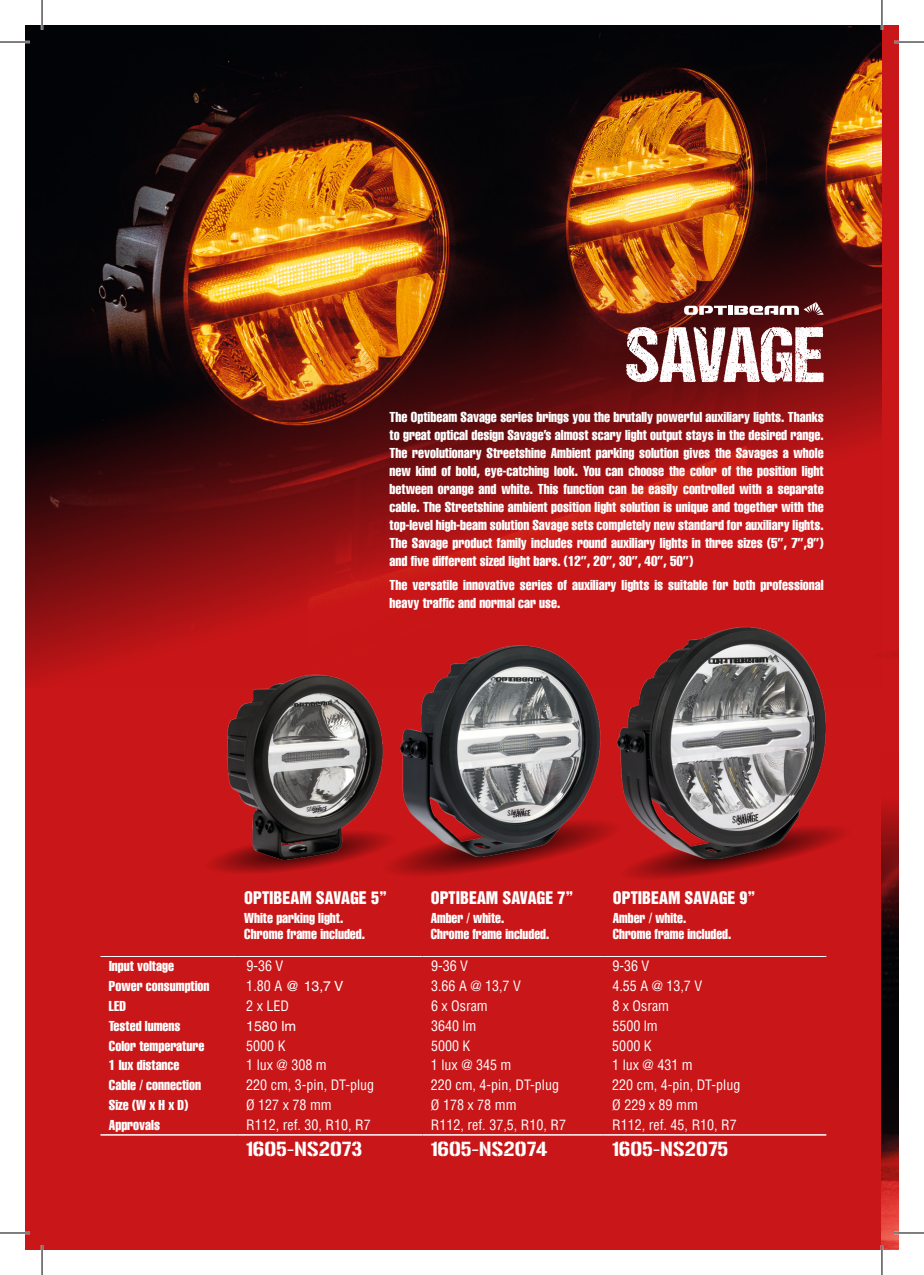
<style>
.page{position:relative;width:924px;height:1275px;background:#fff}
.page>*{position:absolute;margin:0;border:0;box-sizing:border-box;transform-origin:0 0}
.t1{font:18px "Gunplay";color:#fff}
.t2{font:16px "Helvetica Inserat LT Pro";color:#fff}
.t3{font:extra-condensed 14px/18px "Helvetica LT Pro";color:#fff}
.t4{font:condensed 14px "Helvetica LT Pro";color:#fff}
.t5{font:14px "Helvetica LT Pro";color:#fff}
.s1{font-stretch:condensed}
</style>
<div class="page">
<div style="left:25px;top:25px;width:873px;height:1225px;background:#c91618"></div>
<img style="left:25px;top:25px;width:856px;height:657px">
<img style="left:881px;top:804px;width:17px;height:446px">
<img style="left:612px;top:623px;width:220px;height:192px">
<img style="left:224px;top:671px;width:161px;height:144px">
<svg style="left:211px;top:815px;width:633px;height:64px"></svg>
<img style="left:397px;top:642px;width:208px;height:215px">
<hr style="left:100px;top:956px;width:138px;height:1px;background:#fff">
<hr style="left:238px;top:956px;width:184px;height:1px;background:#fff">
<hr style="left:422px;top:956px;width:181px;height:1px;background:#fff">
<hr style="left:603px;top:956px;width:222px;height:1px;background:#fff">
<hr style="left:100px;top:1134px;width:138px;height:1px;background:#fff">
<hr style="left:238px;top:1134px;width:184px;height:1px;background:#fff">
<hr style="left:422px;top:1134px;width:181px;height:1px;background:#fff">
<hr style="left:603px;top:1134px;width:222px;height:1px;background:#fff">
<svg style="left:844px;top:614px;width:54px;height:50px"></svg>
<svg style="left:683px;top:302px;width:140px;height:13px;background:#997778"></svg>
<svg style="left:626px;top:327px;width:197px;height:55px;background:#be9e9e"></svg>
<hr style="left:0;top:41px;width:30px;height:2px;background:#fff">
<hr style="left:893px;top:41px;width:30px;height:2px;background:#fff">
<hr style="left:0;top:1231px;width:30px;height:3px;background:#fff">
<hr style="left:893px;top:1231px;width:30px;height:3px;background:#fff">
<hr style="left:41px;top:0;width:2px;height:30px;background:#fff">
<hr style="left:41px;top:1245px;width:2px;height:30px;background:#fff">
<hr style="left:880px;top:0;width:2px;height:30px;background:#fff">
<hr style="left:880px;top:1245px;width:2px;height:30px;background:#fff">
<hr style="left:0;top:42px;width:30px;height:1px;background:#000">
<hr style="left:893px;top:42px;width:30px;height:1px;background:#000">
<hr style="left:0;top:1232px;width:30px;height:1px;background:#000">
<hr style="left:893px;top:1232px;width:30px;height:1px;background:#000">
<hr style="left:42px;top:0;width:1px;height:30px;background:#000">
<hr style="left:42px;top:1245px;width:1px;height:30px;background:#000">
<hr style="left:881px;top:0;width:1px;height:30px;background:#000">
<hr style="left:881px;top:1245px;width:1px;height:30px;background:#000">
<p class="t3" style="left:389px;top:408px;width:435px;text-align:justify">The Optibeam Savage series brings you the brutally powerful auxiliary lights. Thanks to great optical design Savage’s almost scary light output stays in the desired range.<br>The revolutionary Streetshine Ambient parking solution gives the Savages a whole new kind of bold, eye-catching look. You can choose the color of the position light between orange and white. This function can be easily controlled with a separate cable. The Streetshine ambient position light solution is unique and together with the top-level high-beam solution Savage sets completely new standard for auxiliary lights.<br>The Savage product family includes round auxiliary lights in three sizes (5”, 7”,9”) and five different sized light bars. (12”, 20”, 30”, 40”, 50”)</p>
<p class="t3" style="left:389px;top:575px;width:435px">The versatile innovative series of auxiliary lights is suitable for both professional heavy traffic and normal car use.</p>
<p class="t2" style="left:244px;top:888px;width:144px">OPTIBEAM SAVAGE 5”</p>
<p class="t3" style="left:244px;top:909px;width:122px;line-height:16px">White parking light.<br>Chrome frame included.</p>
<p class="t2" style="left:430px;top:888px;width:144px">OPTIBEAM SAVAGE 7”</p>
<p class="t3" style="left:430px;top:909px;width:120px;line-height:16px">Amber / white.<br>Chrome frame included.</p>
<p class="t2" style="left:612px;top:888px;width:144px">OPTIBEAM SAVAGE 9”</p>
<p class="t3" style="left:612px;top:909px;width:120px;line-height:16px">Amber / white.<br>Chrome frame included.</p>
<p class="t3" style="left:109px;top:957px;width:66px">Input voltage</p>
<p class="t4" style="left:246px;top:957px;width:38px">9-36 V</p>
<p class="t4" style="left:431px;top:957px;width:38px">9-36 V</p>
<p class="t4" style="left:612px;top:957px;width:38px">9-36 V</p>
<p class="t3" style="left:109px;top:977px;width:102px">Power consumption</p>
<p class="t5" style="left:246px;top:978px;width:99px"><span class="s1">1.80 A</span> @ 13,7 V</p>
<p class="t4" style="left:431px;top:977px;width:91px">3.66 A @ 13,7 V</p>
<p class="t4" style="left:612px;top:977px;width:91px">4.55 A @ 13,7 V</p>
<p class="t3" style="left:109px;top:996px;width:18px">LED</p>
<p class="t4" style="left:246px;top:997px;width:44px">2 x LED</p>
<p class="t4" style="left:431px;top:997px;width:58px">6 x Osram</p>
<p class="t4" style="left:612px;top:997px;width:58px">8 x Osram</p>
<p class="t3" style="left:109px;top:1016px;width:73px">Tested lumens</p>
<p class="t5" style="left:246px;top:1017px;width:51px">1580 lm</p>
<p class="t4" style="left:431px;top:1017px;width:47px">3640 lm</p>
<p class="t4" style="left:612px;top:1017px;width:47px">5500 lm</p>
<p class="t3" style="left:109px;top:1036px;width:97px">Color temperature</p>
<p class="t4" style="left:246px;top:1036px;width:41px">5000 K</p>
<p class="t4" style="left:431px;top:1036px;width:41px">5000 K</p>
<p class="t4" style="left:612px;top:1036px;width:41px">5000 K</p>
<p class="t3" style="left:109px;top:1056px;width:72px">1 lux distance</p>
<p class="t4" style="left:246px;top:1056px;width:82px">1 lux @ 308 m</p>
<p class="t4" style="left:431px;top:1056px;width:82px">1 lux @ 345 m</p>
<p class="t4" style="left:612px;top:1056px;width:82px">1 lux @ 431 m</p>
<p class="t3" style="left:109px;top:1076px;width:94px">Cable / connection</p>
<p class="t4" style="left:246px;top:1076px;width:129px">220 cm, 3-pin, DT-plug</p>
<p class="t4" style="left:431px;top:1076px;width:129px">220 cm, 4-pin, DT-plug</p>
<p class="t4" style="left:612px;top:1076px;width:129px">220 cm, 4-pin, DT-plug</p>
<p class="t3" style="left:109px;top:1096px;width:81px">Size (W x H x D)</p>
<p class="t4" style="left:246px;top:1096px;width:87px">Ø 127 x 78 mm</p>
<p class="t4" style="left:431px;top:1096px;width:87px">Ø 178 x 78 mm</p>
<p class="t4" style="left:612px;top:1096px;width:87px">Ø 229 x 89 mm</p>
<p class="t3" style="left:109px;top:1115px;width:53px">Approvals</p>
<p class="t4" style="left:246px;top:1116px;width:126px">R112, ref. 30, R10, R7</p>
<p class="t4" style="left:431px;top:1116px;width:136px">R112, ref. 37,5, R10, R7</p>
<p class="t4" style="left:612px;top:1116px;width:126px">R112, ref. 45, R10, R7</p>
<p class="t1" style="left:246px;top:1138px;width:117px">1605-NS2073</p>
<p class="t1" style="left:431px;top:1138px;width:118px">1605-NS2074</p>
<p class="t1" style="left:612px;top:1138px;width:117px">1605-NS2075</p>
</div>
